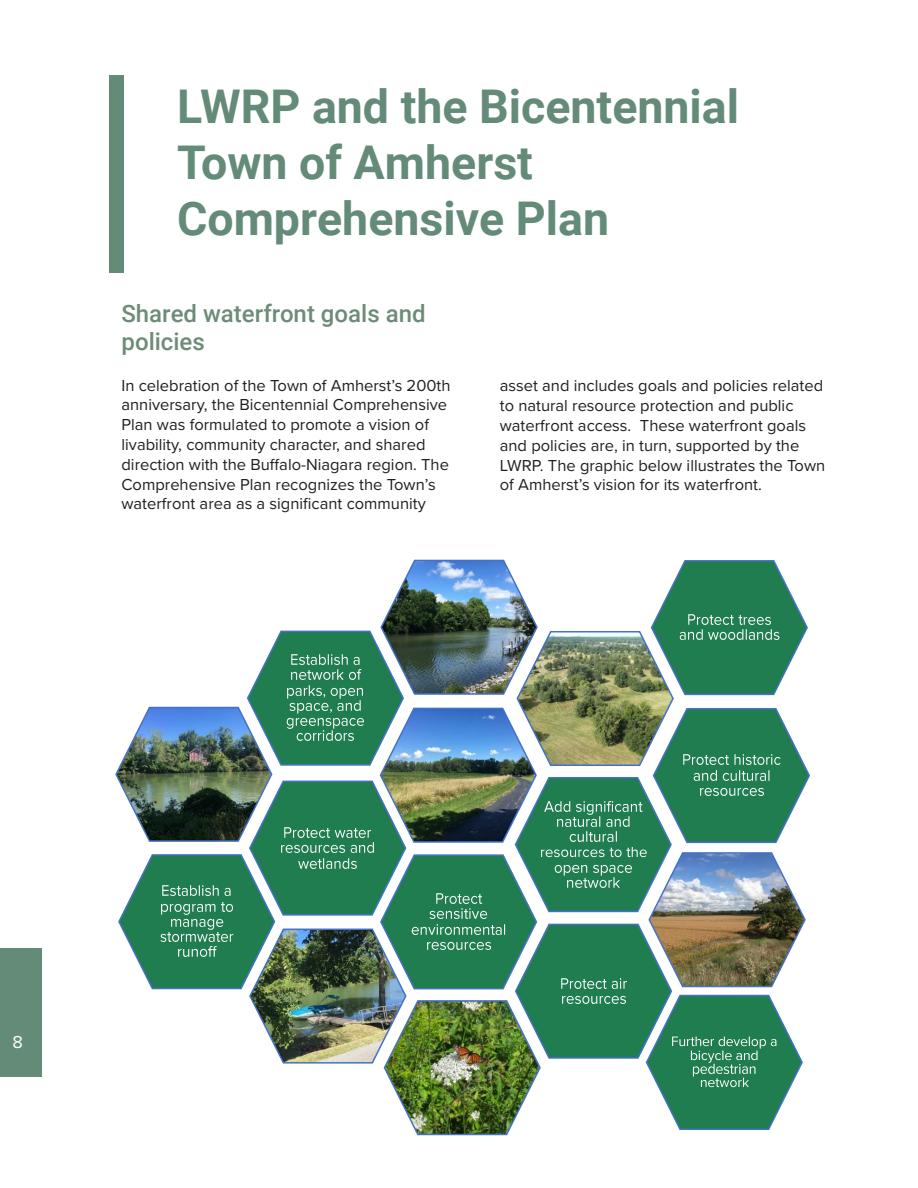
<style>
.page{position:relative;width:918px;height:1188px;background:#fff}
.page>*{position:absolute;margin:0;border:0;box-sizing:border-box;transform-origin:0 0}
.Heading_1{font:700 46.5px/55.8px "Roboto";color:#638b78}
.Heading_2{font:500 24px/28.8px "Roboto";color:#6d8c78}
.t1{font:18px "Proxima Nova";color:#fff}
.Body{font:16.5px/19.8px "Proxima Nova";color:#231f20}
</style>
<div class="page">
<div style="left:110px;top:75px;width:14px;height:197px;background:#638b78"></div>
<img style="left:115px;top:559px;width:695px;height:577px">
<div style="left:0;top:948px;width:42px;height:129px;background:#638b78"></div>
<p class="Heading_1" style="left:177px;top:77px;width:564px">LWRP and the Bicentennial<br>Town of Amherst<br>Comprehensive Plan</p>
<p class="Heading_2" style="left:122px;top:298px;width:306px">Shared waterfront goals and policies</p>
<p class="Body" style="left:122px;top:374px;width:331px">In celebration of the Town of Amherst’s 200th anniversary, the Bicentennial Comprehensive Plan was formulated to promote a vision of livability, community character, and shared direction with the Buffalo-Niagara region. The Comprehensive Plan recognizes the Town’s waterfront area as a significant community</p>
<p class="Body" style="left:500px;top:375px;width:327px">asset and includes goals and policies related to natural resource protection and public waterfront access. These waterfront goals and policies are, in turn, supported by the LWRP. The graphic below illustrates the Town of Amherst’s vision for its waterfront.</p>
<p class="t1" style="left:12px;top:1028px;width:12px">8</p>
</div>
